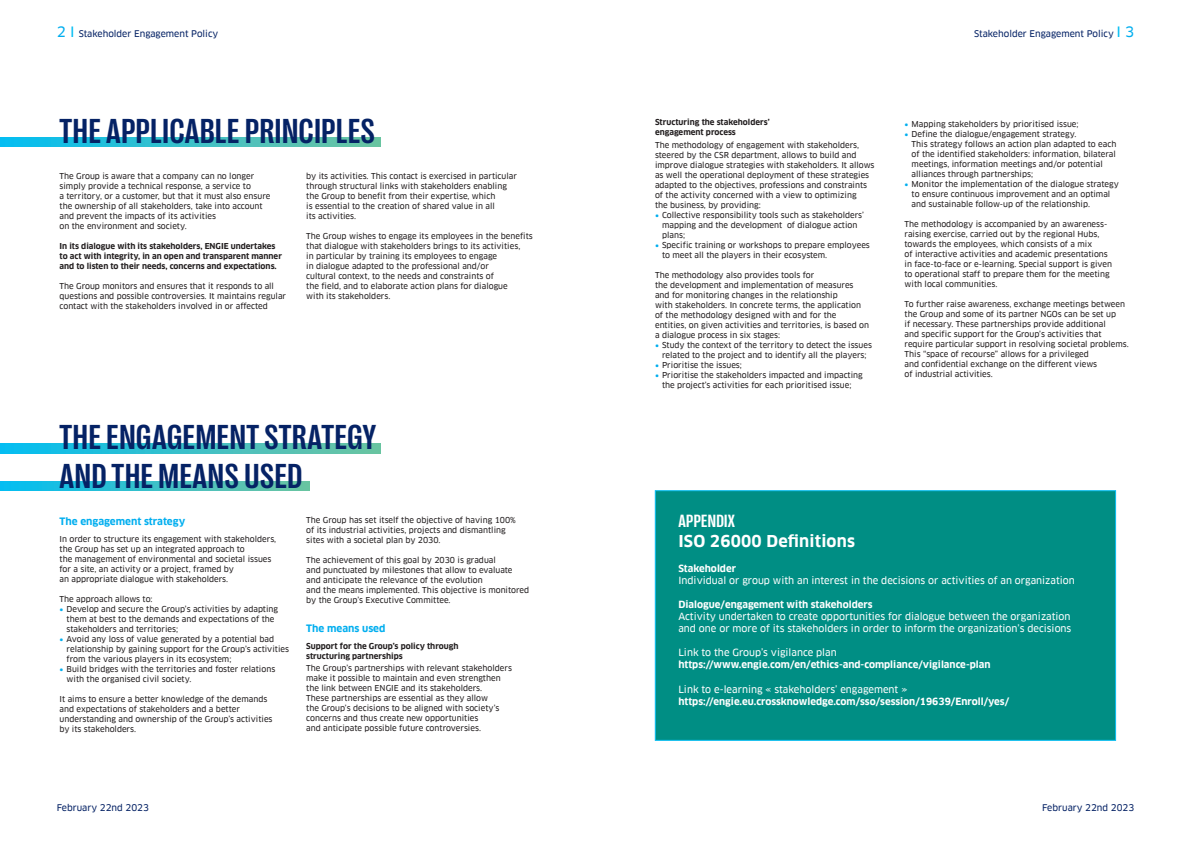
<style>
.page{position:relative;width:1191px;height:842px;background:#fff}
.page>*{position:absolute;margin:0;border:0;box-sizing:border-box;transform-origin:0 0}
.t1{font:700 condensed 35.2px/39px "Right Grotesk";letter-spacing:.02em;color:#052265}
.t2{font:700 condensed 18px "Right Grotesk";letter-spacing:.02em;color:#fff}
.t3{font:700 16px "Clan Pro";letter-spacing:.01em;color:#fff}
.t4{font:700 10px "Clan Pro";color:#00aeef}
.t5{font:9.7px/12.1px "Clan Pro News";color:#fff}
.t6{font:700 9.7px "Clan Pro";color:#fff}
.t7{font:9px "Clan Pro News";color:#052265}
.t8{font:8px/10px "Clan Pro News";color:#231f20}
.t9{font:700 8px/10px "Clan Pro";color:#231f20}
.s1{font-size:14px;color:#00aeef}
.s2{font-size:14px;color:#04bdf2}
.s3{font-size:10px;color:#00aeef}
</style>
<div class="page">
<div style="left:655px;top:490px;width:460px;height:250px;background:#008e84;border:1px solid #04bdf2"></div>
<svg style="left:0;top:137px;width:381px;height:9px;background:#3ac0c8"></svg>
<svg style="left:0;top:444px;width:381px;height:9px;background:#3ac0c8"></svg>
<svg style="left:0;top:481px;width:310px;height:9px;background:#3ac0c8"></svg>
<p class="t7" style="left:57px;top:28px;width:163px"><span class="s1">2</span> <span class="s2">I</span> Stakeholder Engagement Policy</p>
<p class="t7" style="left:974px;top:28px;width:162px">Stakeholder Engagement Policy <span class="s2">I</span> <span class="s1">3</span></p>
<h1 class="t1" style="left:60px;top:111px;width:317px">THE APPLICABLE PRINCIPLES</h1>
<p class="t8" style="left:60px;top:171px;width:212px">The Group is aware that a company can no longer simply provide a technical response, a service to<br>a territory, or a customer, but that it must also ensure the ownership of all stakeholders, take into account and prevent the impacts of its activities<br>on the environment and society.</p>
<p class="t9" style="left:60px;top:241px;width:224px">In its dialogue with its stakeholders, ENGIE undertakes to act with integrity, in an open and transparent manner and to listen to their needs, concerns and expectations.</p>
<p class="t8" style="left:60px;top:281px;width:228px">The Group monitors and ensures that it responds to all questions and possible controversies. It maintains regular contact with the stakeholders involved in or affected</p>
<p class="t8" style="left:306px;top:171px;width:212px">by its activities. This contact is exercised in particular through structural links with stakeholders enabling the Group to benefit from their expertise, which<br>is essential to the creation of shared value in all<br>its activities.</p>
<p class="t8" style="left:306px;top:231px;width:228px">The Group wishes to engage its employees in the benefits that dialogue with stakeholders brings to its activities,<br>in particular by training its employees to engage<br>in dialogue adapted to the professional and/or<br>cultural context, to the needs and constraints of<br>the field, and to elaborate action plans for dialogue<br>with its stakeholders.</p>
<h1 class="t1" style="left:60px;top:418px;width:318px">THE ENGAGEMENT STRATEGY<br>AND THE MEANS USED</h1>
<p class="t4" style="left:60px;top:515px;width:127px">The engagement strategy</p>
<p class="t8" style="left:60px;top:534px;width:218px">In order to structure its engagement with stakeholders, the Group has set up an integrated approach to<br>the management of environmental and societal issues for a site, an activity or a project, framed by<br>an appropriate dialogue with stakeholders.</p>
<p class="t8" style="left:60px;top:594px;width:95px">The approach allows to:</p>
<p class="t8" style="left:67px;top:604px;width:213px;text-indent:-7px"><span class="s3">•</span> Develop and secure the Group’s activities by adapting them at best to the demands and expectations of the stakeholders and territories;</p>
<p class="t8" style="left:67px;top:634px;width:224px;text-indent:-7px"><span class="s3">•</span> Avoid any loss of value generated by a potential bad relationship by gaining support for the Group’s activities from the various players in its ecosystem;</p>
<p class="t8" style="left:67px;top:664px;width:210px;text-indent:-7px"><span class="s3">•</span> Build bridges with the territories and foster relations with the organised civil society.</p>
<p class="t8" style="left:60px;top:694px;width:214px">It aims to ensure a better knowledge of the demands and expectations of stakeholders and a better understanding and ownership of the Group’s activities by its stakeholders.</p>
<p class="t8" style="left:306px;top:515px;width:211px">The Group has set itself the objective of having 100% of its industrial activities, projects and dismantling sites with a societal plan by 2030.</p>
<p class="t8" style="left:306px;top:555px;width:224px">The achievement of this goal by 2030 is gradual<br>and punctuated by milestones that allow to evaluate<br>and anticipate the relevance of the evolution<br>and the means implemented. This objective is monitored by the Group’s Executive Committee.</p>
<p class="t4" style="left:306px;top:622px;width:81px">The means used</p>
<p class="t9" style="left:306px;top:641px;width:154px">Support for the Group’s policy through structuring partnerships</p>
<p class="t8" style="left:306px;top:663px;width:207px">The Group’s partnerships with relevant stakeholders make it possible to maintain and even strengthen the link between ENGIE and its stakeholders.<br>These partnerships are essential as they allow<br>the Group’s decisions to be aligned with society’s concerns and thus create new opportunities<br>and anticipate possible future controversies.</p>
<p class="t9" style="left:655px;top:117px;width:116px">Structuring the stakeholders’ engagement process</p>
<p class="t8" style="left:655px;top:140px;width:221px">The methodology of engagement with stakeholders, steered by the CSR department, allows to build and improve dialogue strategies with stakeholders. It allows as well the operational deployment of these strategies adapted to the objectives, professions and constraints of the activity concerned with a view to optimizing<br>the business, by providing:</p>
<p class="t8" style="left:662px;top:210px;width:203px;text-indent:-7px"><span class="s3">•</span> Collective responsibility tools such as stakeholders’ mapping and the development of dialogue action plans;</p>
<p class="t8" style="left:662px;top:240px;width:209px;text-indent:-7px"><span class="s3">•</span> Specific training or workshops to prepare employees to meet all the players in their ecosystem.</p>
<p class="t8" style="left:655px;top:270px;width:216px">The methodology also provides tools for<br>the development and implementation of measures and for monitoring changes in the relationship<br>with stakeholders. In concrete terms, the application of the methodology designed with and for the entities, on given activities and territories, is based on a dialogue process in six stages:</p>
<p class="t8" style="left:655px;top:340px;width:218px;text-align:center"><span class="s3">•</span> Study the context of the territory to detect the issues related to the project and to identify all the players;</p>
<p class="t8" style="left:655px;top:360px;width:88px"><span class="s3">•</span> Prioritise the issues;</p>
<p class="t8" style="left:655px;top:370px;width:209px;text-align:center"><span class="s3">•</span> Prioritise the stakeholders impacted and impacting the project’s activities for each prioritised issue;</p>
<p class="t8" style="left:904px;top:119px;width:175px"><span class="s3">•</span> Mapping stakeholders by prioritised issue;</p>
<p class="t8" style="left:911px;top:129px;width:206px;text-indent:-7px"><span class="s3">•</span> Define the dialogue/engagement strategy.<br>This strategy follows an action plan adapted to each of the identified stakeholders: information, bilateral meetings, information meetings and/or potential alliances through partnerships;</p>
<p class="t8" style="left:911px;top:179px;width:209px;text-indent:-7px"><span class="s3">•</span> Monitor the implementation of the dialogue strategy to ensure continuous improvement and an optimal and sustainable follow-up of the relationship.</p>
<p class="t8" style="left:904px;top:219px;width:209px">The methodology is accompanied by an awareness&shy;raising exercise, carried out by the regional Hubs, towards the employees, which consists of a mix<br>of interactive activities and academic presentations in face-to-face or e-learning. Special support is given to operational staff to prepare them for the meeting with local communities.</p>
<p class="t8" style="left:904px;top:299px;width:226px">To further raise awareness, exchange meetings between the Group and some of its partner NGOs can be set up<br>if necessary. These partnerships provide additional<br>and specific support for the Group’s activities that require particular support in resolving societal problems.<br>This “space of recourse” allows for a privileged<br>and confidential exchange on the different views<br>of industrial activities.</p>
<h2 class="t2" style="left:678px;top:512px;width:58px">APPENDIX</h2>
<h3 class="t3" style="left:678px;top:532px;width:178px">ISO 26000 Definitions</h3>
<p class="t6" style="left:678px;top:562px;width:59px">Stakeholder</p>
<p class="t5" style="left:678px;top:574px;width:398px">Individual or group with an interest in the decisions or activities of an organization</p>
<p class="t6" style="left:678px;top:599px;width:196px">Dialogue/engagement with stakeholders</p>
<p class="t5" style="left:678px;top:610px;width:394px">Activity undertaken to create opportunities for dialogue between the organization and one or more of its stakeholders in order to inform the organization’s decisions</p>
<p class="t5" style="left:678px;top:647px;width:160px">Link to the Group’s vigilance plan</p>
<p class="t6" style="left:678px;top:659px;width:313px">https://www.engie.com/en/ethics-and-compliance/vigilance-plan</p>
<p class="t5" style="left:678px;top:683px;width:230px">Link to e-learning « stakeholders’ engagement »</p>
<p class="t6" style="left:678px;top:695px;width:332px">https://engie.eu.crossknowledge.com/sso/session/19639/Enroll/yes/</p>
<p class="t7" style="left:57px;top:802px;width:94px">February 22nd 2023</p>
<p class="t7" style="left:1042px;top:802px;width:94px">February 22nd 2023</p>
</div>
